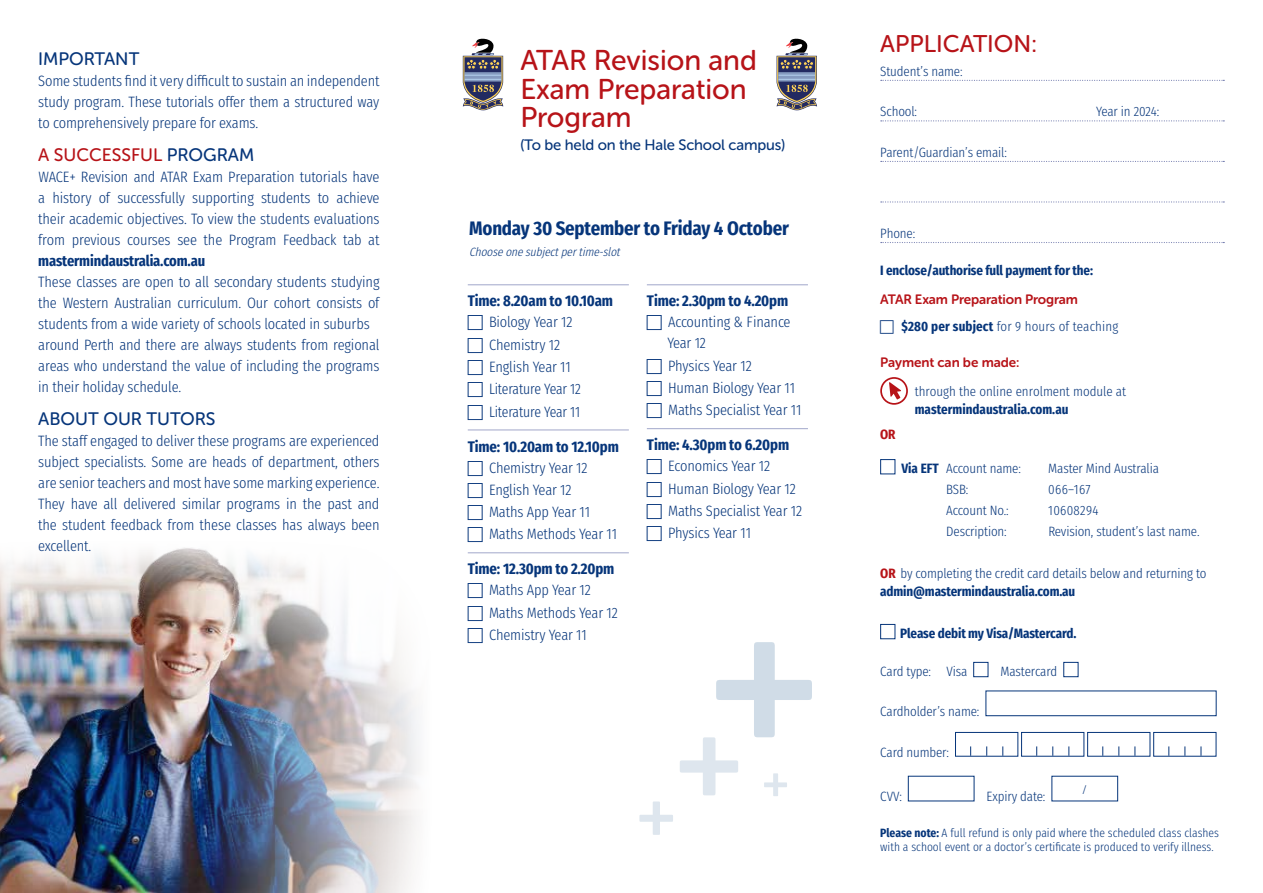
<style>
.page{position:relative;width:1263px;height:893px;background:#fff}
.page>*{position:absolute;margin:0;border:0;box-sizing:border-box;transform-origin:0 0}
.t1{font:28.5px/28.5px "Museo Sans Rounded 500";color:#b71318}
.t2{font:24px "Museo Sans Rounded 500";color:#b71318}
.t3{font:700 19.5px "Fira Sans Condensed";letter-spacing:-.01em;color:#06357a}
.t4{font:18px "Museo Sans Rounded 500";color:#06357a}
.t5{font:18px "Museo Sans Rounded 500";color:#b71318}
.t6{font:700 15.3px "Fira Sans Condensed";letter-spacing:-.01em;color:#06357a}
.t7{font:300 15px/21px "Fira Sans Condensed";letter-spacing:-.01em;color:#06357a}
.t8{font:300 15px/22.4px "Fira Sans Compressed";letter-spacing:-.01em;color:#06357a}
.t9{font:15px "Museo Sans Rounded 500";letter-spacing:-.01em;color:#06357a}
.t10{font:700 15px "Fira Sans Condensed";letter-spacing:-.01em;color:#06357a}
.t11{font:300 13.5px/18px "Fira Sans Condensed";letter-spacing:-.01em;color:#06357a}
.t12{font:700 13.5px "Fira Sans Condensed";letter-spacing:-.01em;color:#06357a}
.t13{font:13.5px "Museo Sans Rounded 700";letter-spacing:-.01em;color:#b71318}
.t14{font:300 13.5px "Fira Sans Condensed";letter-spacing:.01em;color:#06357a}
.t15{font:300 13.5px "Fira Sans Condensed";letter-spacing:.02em;color:#06357a}
.t16{font:700 13.5px "Fira Sans Condensed";color:#b71318}
.t17{font:12.75px "Times";color:#06357a}
.t18{font:300 12px/13.5px "Fira Sans Condensed";color:#06357a}
.t19{font:italic 300 12px "Fira Sans Condensed";color:#06357a}
.s1{color:#06357a}
.s2{font-weight:700}
.s3{font-weight:700;color:#b71318}
</style>
<div class="page">
<img style="left:0;top:546px;width:402px;height:347px">
<svg style="left:881px;top:80px;width:343px;height:1px"></svg>
<svg style="left:881px;top:120px;width:343px;height:1px"></svg>
<svg style="left:881px;top:161px;width:343px;height:1px"></svg>
<svg style="left:881px;top:201px;width:343px;height:2px"></svg>
<svg style="left:881px;top:242px;width:343px;height:1px"></svg>
<div style="left:880px;top:377px;width:28px;height:28px;border:2px solid #b71318;border-radius:50%"></div>
<svg style="left:889px;top:382px;width:12px;height:18px"></svg>
<div style="left:880px;top:459px;width:15px;height:15px;background:#fff;border:1px solid #06357a"></div>
<div style="left:880px;top:624px;width:15px;height:15px;background:#fff;border:1px solid #06357a"></div>
<div style="left:973px;top:662px;width:15px;height:15px;border:1px solid #06357a"></div>
<div style="left:1063px;top:662px;width:15px;height:15px;border:1px solid #06357a"></div>
<div style="left:985px;top:691px;width:231px;height:25px;border:1px solid #06357a"></div>
<div style="left:955px;top:732px;width:63px;height:25px;border:1px solid #06357a"></div>
<div style="left:1021px;top:732px;width:63px;height:25px;border:1px solid #06357a"></div>
<div style="left:1087px;top:732px;width:63px;height:25px;border:1px solid #06357a"></div>
<div style="left:1153px;top:732px;width:63px;height:25px;border:1px solid #06357a"></div>
<svg style="left:462px;top:38px;width:42px;height:73px"></svg>
<svg style="left:776px;top:38px;width:41px;height:73px"></svg>
<svg style="left:680px;top:642px;width:132px;height:154px"></svg>
<svg style="left:639px;top:801px;width:34px;height:34px"></svg>
<hr style="left:468px;top:284px;width:161px;height:1px;background:#a1a7ca">
<hr style="left:468px;top:430px;width:161px;height:1px;background:#a1a7ca">
<hr style="left:468px;top:552px;width:161px;height:1px;background:#a1a7ca">
<hr style="left:647px;top:284px;width:161px;height:1px;background:#a1a7ca">
<hr style="left:647px;top:428px;width:161px;height:1px;background:#a1a7ca">
<p class="t4" style="left:38px;top:49px;width:103px">IMPORTANT</p>
<p class="t7" style="left:38px;top:69px;width:343px;text-align:justify">Some students find it very difficult to sustain an independent study program. These tutorials offer them a structured way to comprehensively prepare for exams.</p>
<p class="t5" style="left:38px;top:144px;width:218px">A SUCCESSFUL <span class="s1">PROGRAM</span></p>
<p class="t7" style="left:38px;top:164px;width:343px;text-align:justify">WACE+ Revision and ATAR Exam Preparation tutorials have a history of successfully supporting students to achieve their academic objectives. To view the students evaluations from previous courses see the Program Feedback tab at</p>
<p class="t10" style="left:38px;top:247px;width:169px">mastermindaustralia.com.au</p>
<p class="t7" style="left:38px;top:269px;width:343px">These classes are open to all secondary students studying the Western Australian curriculum. Our cohort consists of students from a wide variety of schools located in suburbs around Perth and there are always students from regional areas who understand the value of including the programs in their holiday schedule.</p>
<p class="t4" style="left:38px;top:409px;width:179px">ABOUT OUR TUTORS</p>
<p class="t7" style="left:38px;top:429px;width:343px;text-align:justify">The staff engaged to deliver these programs are experienced subject specialists. Some are heads of department, others are senior teachers and most have some marking experience.<br>They have all delivered similar programs in the past and the student feedback from these classes has always been excellent.</p>
<h1 class="t1" style="left:520px;top:46px;width:238px">ATAR Revision and<br>Exam Preparation<br>Program</h1>
<p class="t9" style="left:520px;top:136px;width:266px">(To be held on the Hale School campus)</p>
<h3 class="t3" style="left:469px;top:210px;width:321px">Monday 30 September to Friday 4 October</h3>
<p class="t19" style="left:469px;top:241px;width:156px">Chooseonesubjectpertime-slot</p>
<p class="t6" style="left:468px;top:287px;width:147px">Time: 8.20am to 10.10am</p>
<p class="t7" style="left:489px;top:309px;width:85px;line-height:22.4px">Biology Year 12<br>Chemistry 12<br>English Year 11</p>
<p class="t8" style="left:489px;top:378px;width:93px">Literature Year 12<br>Literature Year 11</p>
<p class="t6" style="left:468px;top:432px;width:153px">Time: 10.20am to 12.10pm</p>
<p class="t7" style="left:489px;top:455px;width:130px;line-height:22.4px">Chemistry Year 12<br>English Year 12<br>Maths App Year 11<br>Maths Methods Year 11</p>
<p class="t6" style="left:468px;top:555px;width:148px">Time: 12.30pm to 2.20pm</p>
<p class="t7" style="left:489px;top:577px;width:130px;line-height:22.2px">Maths App Year 12<br>Maths Methods Year 12<br>Chemistry Year 11</p>
<p class="t6" style="left:647px;top:287px;width:143px">Time: 2.30pm to 4.20pm</p>
<p class="t7" style="left:667px;top:310px;width:136px;line-height:21.9px">Accounting &amp; Finance<br>Year 12<br>Physics Year 12<br>Human Biology Year 11<br>Maths Specialist Year 11</p>
<p class="t6" style="left:647px;top:431px;width:144px">Time: 4.30pm to 6.20pm</p>
<p class="t7" style="left:668px;top:453px;width:136px;line-height:22.4px">Economics Year 12<br>Human Biology Year 12<br>Maths Specialist Year 12<br>Physics Year 11</p>
<h2 class="t2" style="left:880px;top:31px;width:158px">APPLICATION:</h2>
<p class="t11" style="left:880px;top:60px;width:84px">Student’s name:</p>
<p class="t11" style="left:880px;top:101px;width:38px">School:</p>
<p class="t11" style="left:1096px;top:101px;width:65px">Year in 2024:</p>
<p class="t11" style="left:880px;top:141px;width:128px">Parent/Guardian’s email:</p>
<p class="t11" style="left:880px;top:223px;width:36px">Phone:</p>
<p class="t12" style="left:880px;top:258px;width:214px">I enclose/authorise full payment for the:</p>
<p class="t13" style="left:880px;top:292px;width:199px">ATAR Exam Preparation Program</p>
<p class="t14" style="left:901px;top:313px;width:218px"><span class="s2">$280 per subject</span> for 9 hours of teaching</p>
<p class="t13" style="left:880px;top:355px;width:141px">Payment can be made:</p>
<p class="t11" style="left:915px;top:381px;width:213px">through the online enrolment module at</p>
<p class="t12" style="left:915px;top:397px;width:155px">mastermindaustralia.com.au</p>
<p class="t16" style="left:880px;top:422px;width:17px">OR</p>
<p class="t11" style="left:901px;top:458px;width:121px"><span class="s2">Via EFT</span> Account name:</p>
<p class="t11" style="left:1048px;top:458px;width:112px">Master Mind Australia</p>
<p class="t11" style="left:946px;top:479px;width:24px">BSB:</p>
<p class="t11" style="left:1048px;top:479px;width:44px">066–167</p>
<p class="t11" style="left:946px;top:500px;width:64px">Account No.:</p>
<p class="t15" style="left:1048px;top:498px;width:52px">10608294</p>
<p class="t11" style="left:946px;top:521px;width:62px">Description:</p>
<p class="t11" style="left:1048px;top:521px;width:153px">Revision, student’s last name.</p>
<p class="t11" style="left:880px;top:563px;width:328px"><span class="s3">OR</span> by completing the credit card details below and returning to <span class="s2">admin@mastermindaustralia.com.au</span></p>
<p class="t12" style="left:900px;top:621px;width:178px">Please debit my Visa/Mastercard.</p>
<p class="t11" style="left:880px;top:660px;width:89px">Card type: Visa</p>
<p class="t11" style="left:1000px;top:660px;width:58px">Mastercard</p>
<p class="t11" style="left:880px;top:701px;width:101px">Cardholder’s name:</p>
<p class="t11" style="left:880px;top:741px;width:70px">Card number:</p>
<p class="t11" style="left:880px;top:786px;width:23px">CVV:</p>
<p class="t11" style="left:987px;top:786px;width:60px">Expiry date:</p>
<p class="t17" style="left:1083px;top:777px;width:5px">/</p>
<p class="t18" style="left:880px;top:825px;width:340px"><span class="s2">Please note:</span> A full refund is only paid where the scheduled class clashes with a school event or a doctor’s certificate is produced to verify illness.</p>
</div>
